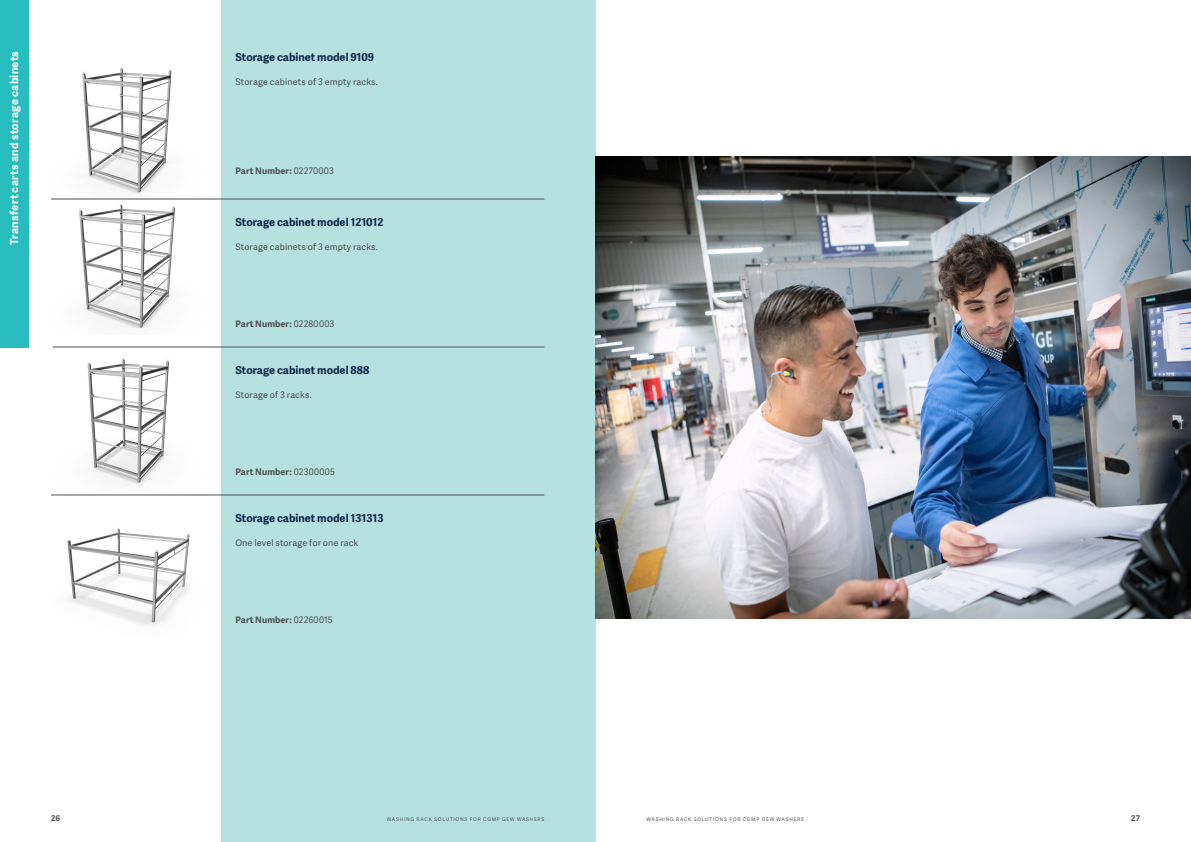
<style>
.page{position:relative;width:1191px;height:842px;background:#fff}
.page>*{position:absolute;margin:0;border:0;box-sizing:border-box;transform-origin:0 0}
.t1{font:700 11px "Adelle Sans";color:#0c274c}
.t2{font:700 11px "Adelle Sans";letter-spacing:.025em;color:#fff}
.t3{font:9px "Adelle Sans";letter-spacing:.01em;color:#505353}
.t4{font:700 9px "Adelle Sans";letter-spacing:.01em;color:#505353}
.t5{font:700 8px "Adelle Sans";color:#505353}
.t6{font:5px "Adelle Sans";letter-spacing:.14em;color:#505353}
.s1{font-weight:400}
</style>
<div class="page">
<div style="left:221px;top:0;width:374px;height:842px;background:#b5e1e1"></div>
<div style="left:0;top:0;width:28px;height:347px;background:#27bdbe"></div>
<img style="left:53px;top:358px;width:155px;height:137px">
<img style="left:67px;top:528px;width:123px;height:97px">
<img style="left:51px;top:67px;width:156px;height:132px">
<img style="left:79px;top:203px;width:96px;height:127px">
<hr style="left:51px;top:199px;width:493px;height:1px;background:#505353">
<hr style="left:53px;top:347px;width:491px;height:1px;background:#505353">
<hr style="left:51px;top:495px;width:493px;height:1px;background:#505353">
<img style="left:595px;top:157px;width:596px;height:462px">
<p class="t2" style="left:6px;top:245px;width:195px;rotate:-90deg">Transfert carts and storage cabinets</p>
<p class="t1" style="left:235px;top:49px;width:140px">Storage cabinet model 9109</p>
<p class="t3" style="left:235px;top:75px;width:144px">Storage cabinets of 3 empty racks.</p>
<p class="t4" style="left:235px;top:164px;width:100px">Part Number: <span class="s1">02270003</span></p>
<p class="t1" style="left:235px;top:214px;width:150px">Storage cabinet model 121012</p>
<p class="t3" style="left:235px;top:240px;width:144px">Storage cabinets of 3 empty racks.</p>
<p class="t4" style="left:235px;top:317px;width:101px">Part Number: <span class="s1">02280003</span></p>
<p class="t1" style="left:235px;top:362px;width:135px">Storage cabinet model 888</p>
<p class="t3" style="left:235px;top:388px;width:78px">Storage of 3 racks.</p>
<p class="t4" style="left:235px;top:465px;width:101px">Part Number: <span class="s1">02300005</span></p>
<p class="t1" style="left:235px;top:510px;width:150px">Storage cabinet model 131313</p>
<p class="t3" style="left:235px;top:536px;width:125px">One level storage for one rack</p>
<p class="t4" style="left:235px;top:613px;width:99px">Part Number: <span class="s1">02260015</span></p>
<p class="t5" style="left:51px;top:812px;width:11px">26</p>
<p class="t6" style="left:387px;top:815px;width:159px">WASHING RACK SOLUTIONS FOR CGMP GEW WASHERS</p>
<p class="t6" style="left:646px;top:815px;width:159px">WASHING RACK SOLUTIONS FOR CGMP GEW WASHERS</p>
<p class="t5" style="left:1131px;top:812px;width:10px">27</p>
</div>
